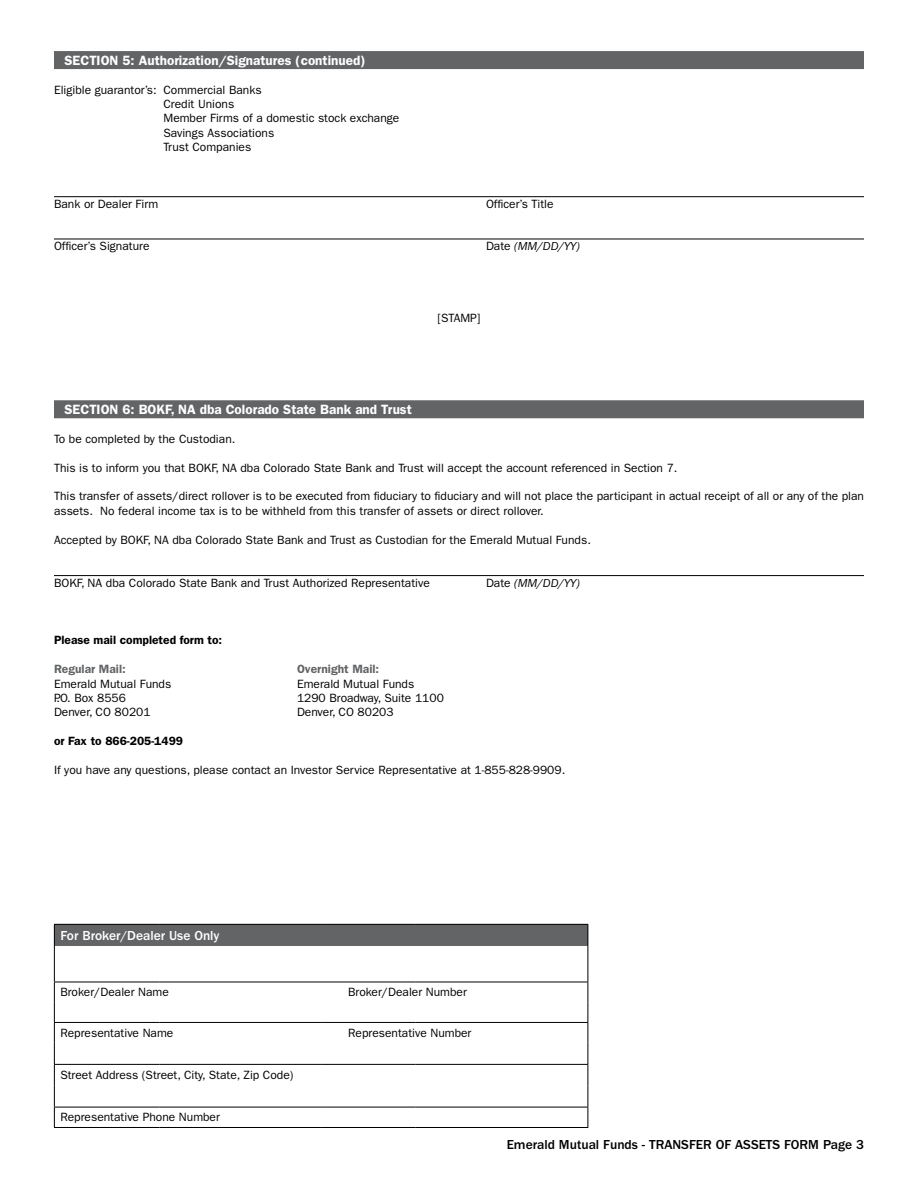
<style>
.page{position:relative;width:918px;height:1188px;background:#fff}
.page>*{position:absolute;margin:0;border:0;box-sizing:border-box;transform-origin:0 0}
.t1{font:600 13.5px "ITC Franklin Gothic Std";color:#fff}
.t2{font:500 13.5px "ITC Franklin Gothic Std";color:#000}
.t3{font:500 13.5px "ITC Franklin Gothic Std";color:#fff}
.t4{font:12px/14.4px "ITC Franklin Gothic Std";color:#000}
.t5{font:600 12px "ITC Franklin Gothic Std";color:#000}
.t6{font:italic 12px "ITC Franklin Gothic Std";color:#000}
.t7{font:600 12px "ITC Franklin Gothic Std";color:#636466}
.s1{font-style:normal}
</style>
<div class="page">
<div style="left:54px;top:51px;width:810px;height:18px;background:#636466"></div>
<hr style="left:54px;top:196px;width:810px;height:1px;background:#000">
<hr style="left:54px;top:239px;width:810px;height:1px;background:#000">
<div style="left:54px;top:400px;width:810px;height:18px;background:#636466"></div>
<hr style="left:54px;top:575px;width:810px;height:1px;background:#000">
<div style="left:54px;top:924px;width:534px;height:22px;background:#636466"></div>
<hr style="left:54px;top:1127px;width:105px;height:1px;background:#000">
<hr style="left:159px;top:1127px;width:162px;height:1px;background:#000">
<hr style="left:321px;top:1127px;width:94px;height:1px;background:#000">
<hr style="left:415px;top:1127px;width:173px;height:1px;background:#000">
<hr style="left:54px;top:1107px;width:105px;height:1px;background:#000">
<hr style="left:159px;top:1107px;width:162px;height:1px;background:#000">
<hr style="left:321px;top:1107px;width:94px;height:1px;background:#000">
<hr style="left:415px;top:1107px;width:173px;height:1px;background:#000">
<svg style="left:588px;top:925px;width:1px;height:21px"></svg>
<hr style="left:588px;top:946px;width:1px;height:36px;background:#000">
<svg style="left:588px;top:982px;width:1px;height:145px"></svg>
<hr style="left:54px;top:982px;width:105px;height:1px;background:#000">
<hr style="left:159px;top:982px;width:162px;height:1px;background:#000">
<hr style="left:321px;top:982px;width:94px;height:1px;background:#000">
<hr style="left:415px;top:982px;width:173px;height:1px;background:#000">
<hr style="left:54px;top:1022px;width:105px;height:1px;background:#000">
<hr style="left:159px;top:1022px;width:162px;height:1px;background:#000">
<hr style="left:321px;top:1022px;width:94px;height:1px;background:#000">
<hr style="left:415px;top:1022px;width:173px;height:1px;background:#000">
<hr style="left:54px;top:1064px;width:105px;height:1px;background:#000">
<hr style="left:159px;top:1064px;width:162px;height:1px;background:#000">
<hr style="left:321px;top:1064px;width:94px;height:1px;background:#000">
<hr style="left:415px;top:1064px;width:173px;height:1px;background:#000">
<hr style="left:54px;top:924px;width:105px;height:1px;background:#000">
<svg style="left:54px;top:925px;width:1px;height:21px"></svg>
<hr style="left:159px;top:924px;width:162px;height:1px;background:#000">
<hr style="left:321px;top:924px;width:94px;height:1px;background:#000">
<hr style="left:415px;top:924px;width:173px;height:1px;background:#000">
<hr style="left:54px;top:946px;width:1px;height:36px;background:#000">
<svg style="left:54px;top:982px;width:1px;height:145px"></svg>
<p class="t1" style="left:64px;top:52px;width:303px">SECTION 5: Authorization/Signatures (continued)</p>
<p class="t4" style="left:164px;top:82px;width:237px;text-indent:-110px">Eligible guarantor’s: Commercial Banks<br>Credit Unions<br>Member Firms of a domestic stock exchange<br>Savings Associations<br>Trust Companies</p>
<p class="t4" style="left:54px;top:197px;width:106px">Bank or Dealer Firm</p>
<p class="t4" style="left:486px;top:197px;width:69px">Officer’s Title</p>
<p class="t4" style="left:54px;top:239px;width:97px">Officer’s Signature</p>
<p class="t6" style="left:486px;top:240px;width:95px"><span class="s1">Date</span> (MM/DD/YY)</p>
<p class="t4" style="left:437px;top:311px;width:45px">[STAMP]</p>
<p class="t1" style="left:64px;top:401px;width:349px">SECTION 6: BOKF, NA dba Colorado State Bank and Trust</p>
<p class="t4" style="left:54px;top:432px;width:183px">To be completed by the Custodian.</p>
<p class="t4" style="left:54px;top:460px;width:625px">This is to inform you that BOKF, NA dba Colorado State Bank and Trust will accept the account referenced in Section 7.</p>
<p class="t4" style="left:54px;top:489px;width:812px">This transfer of assets/direct rollover is to be executed from fiduciary to fiduciary and will not place the participant in actual receipt of all or any of the plan assets. No federal income tax is to be withheld from this transfer of assets or direct rollover.</p>
<p class="t4" style="left:54px;top:532px;width:538px">Accepted by BOKF, NA dba Colorado State Bank and Trust as Custodian for the Emerald Mutual Funds.</p>
<p class="t4" style="left:54px;top:576px;width:377px">BOKF, NA dba Colorado State Bank and Trust Authorized Representative</p>
<p class="t6" style="left:486px;top:576px;width:95px"><span class="s1">Date</span> (MM/DD/YY)</p>
<p class="t5" style="left:54px;top:633px;width:170px">Please mail completed form to:</p>
<p class="t7" style="left:54px;top:662px;width:73px">Regular Mail:</p>
<p class="t7" style="left:297px;top:662px;width:84px">Overnight Mail:</p>
<p class="t4" style="left:54px;top:676px;width:119px">Emerald Mutual Funds</p>
<p class="t4" style="left:297px;top:676px;width:119px">Emerald Mutual Funds</p>
<p class="t4" style="left:54px;top:691px;width:73px">P.O. Box 8556</p>
<p class="t4" style="left:297px;top:691px;width:148px">1290 Broadway, Suite 1100</p>
<p class="t4" style="left:54px;top:705px;width:98px">Denver, CO 80201</p>
<p class="t4" style="left:297px;top:705px;width:98px">Denver, CO 80203</p>
<p class="t5" style="left:54px;top:734px;width:131px">or Fax to 866-205-1499</p>
<p class="t4" style="left:54px;top:763px;width:513px">If you have any questions, please contact an Investor Service Representative at 1-855-828-9909.</p>
<p class="t3" style="left:60px;top:928px;width:161px">For Broker/Dealer Use Only</p>
<p class="t4" style="left:60px;top:985px;width:110px">Broker/Dealer Name</p>
<p class="t4" style="left:348px;top:985px;width:120px">Broker/Dealer Number</p>
<p class="t4" style="left:60px;top:1026px;width:115px">Representative Name</p>
<p class="t4" style="left:348px;top:1026px;width:125px">Representative Number</p>
<p class="t4" style="left:60px;top:1067px;width:235px">Street Address (Street, City, State, Zip Code)</p>
<p class="t4" style="left:60px;top:1110px;width:161px">Representative Phone Number</p>
<p class="t2" style="left:507px;top:1137px;width:359px">Emerald Mutual Funds - TRANSFER OF ASSETS FORM Page 3</p>
</div>
